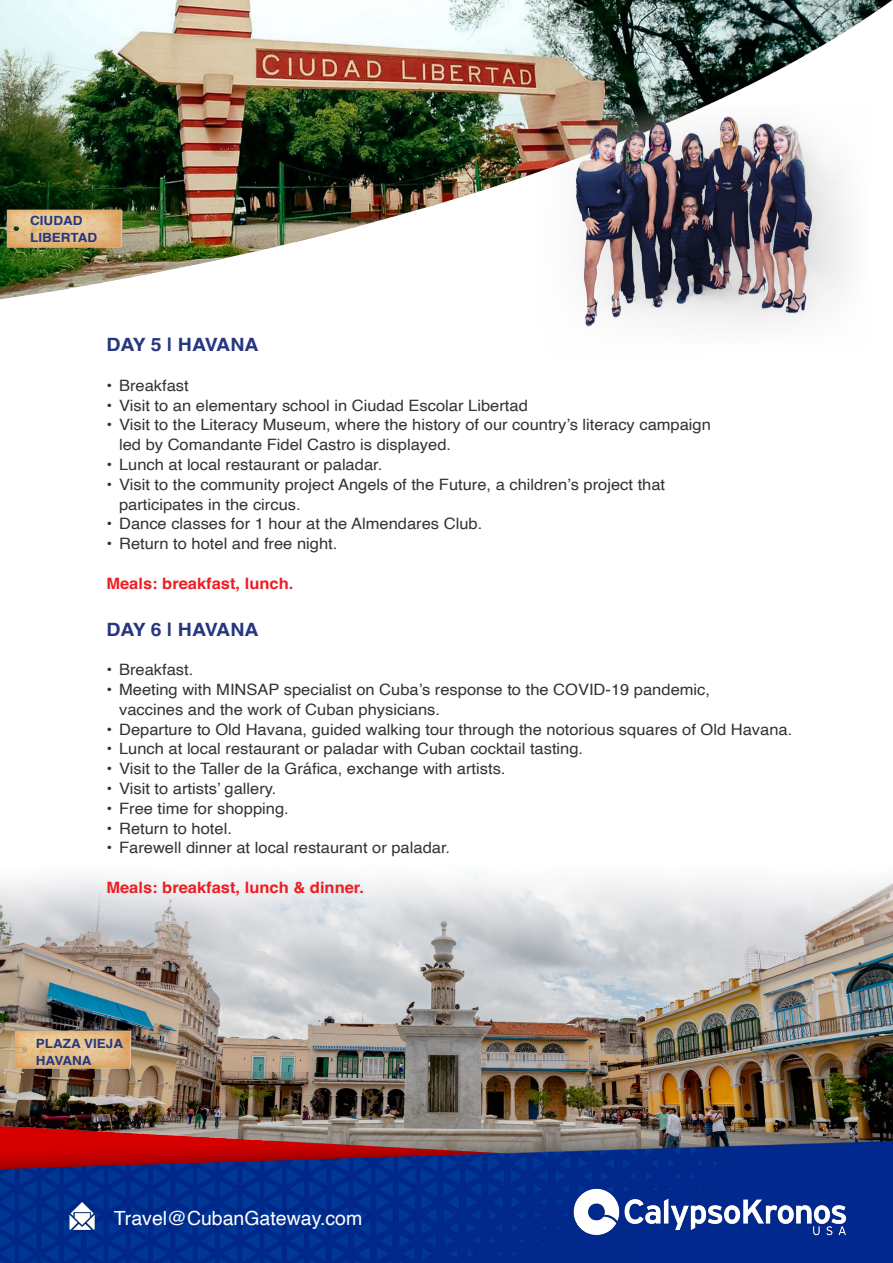
<style>
.page{position:relative;width:893px;height:1263px;background:#fff}
.page>*{position:absolute;margin:0;border:0;box-sizing:border-box;transform-origin:0 0}
.Sub_headline_16{font:19.5px "Helvetica";color:#fff}
.Sub_headline_16-2{font:700 18.3px "Helvetica";color:#26367f;scale:1.06 1}
.Sub_headline_16-3{font:15.6px "Helvetica";color:#323332;scale:1.05 1}
.Sub_headline_16-4{font:700 15.6px "Helvetica";color:#ee1d23;scale:1.05 1}
.Sub_headline_16-5{font:700 12.75px "Helvetica";color:#26367f;scale:1.06 1}
</style>
<div class="page">
<img style="left:0;top:0;width:893px;height:299px">
<img style="left:0;top:872px;width:893px;height:211px">
<img style="left:0;top:1083px;width:893px;height:180px">
<img style="left:0;top:204px;width:133px;height:50px">
<img style="left:503px;top:85px;width:383px;height:242px">
<img style="left:0;top:1025px;width:142px;height:50px">
<img style="left:70px;top:1191px;width:30px;height:40px">
<img style="left:559px;top:1185px;width:301px;height:59px">
<p class="Sub_headline_16-5" style="left:30px;top:213px;width:51px">CIUDAD</p>
<p class="Sub_headline_16-5" style="left:30px;top:229px;width:65px">LIBERTAD</p>
<p class="Sub_headline_16-2" style="left:106px;top:333px;width:145px">DAY 5 | HAVANA</p>
<p class="Sub_headline_16-3" style="left:106px;top:373px;width:80px">• Breakfast</p>
<p class="Sub_headline_16-3" style="left:106px;top:393px;width:403px">• Visit to an elementary school in Ciudad Escolar Libertad</p>
<p class="Sub_headline_16-3" style="left:106px;top:413px;width:577px">• Visit to the Literacy Museum, where the history of our country’s literacy campaign</p>
<p class="Sub_headline_16-3" style="left:119px;top:433px;width:318px">led by Comandante Fidel Castro is displayed.</p>
<p class="Sub_headline_16-3" style="left:106px;top:452px;width:264px">• Lunch at local restaurant or paladar.</p>
<p class="Sub_headline_16-3" style="left:106px;top:472px;width:534px">• Visit to the community project Angels of the Future, a children’s project that</p>
<p class="Sub_headline_16-3" style="left:119px;top:492px;width:174px">participates in the circus.</p>
<p class="Sub_headline_16-3" style="left:106px;top:512px;width:360px">• Dance classes for 1 hour at the Almendares Club.</p>
<p class="Sub_headline_16-3" style="left:106px;top:532px;width:222px">• Return to hotel and free night.</p>
<p class="Sub_headline_16-4" style="left:106px;top:574px;width:180px">Meals: breakfast, lunch.</p>
<p class="Sub_headline_16-2" style="left:106px;top:618px;width:145px">DAY 6 | HAVANA</p>
<p class="Sub_headline_16-3" style="left:106px;top:658px;width:84px">• Breakfast.</p>
<p class="Sub_headline_16-3" style="left:106px;top:677px;width:576px">• Meeting with MINSAP specialist on Cuba’s response to the COVID-19 pandemic,</p>
<p class="Sub_headline_16-3" style="left:119px;top:697px;width:307px">vaccines and the work of Cuban physicians.</p>
<p class="Sub_headline_16-3" style="left:106px;top:717px;width:655px">• Departure to Old Havana, guided walking tour through the notorious squares of Old Havana.</p>
<p class="Sub_headline_16-3" style="left:106px;top:737px;width:456px">• Lunch at local restaurant or paladar with Cuban cocktail tasting.</p>
<p class="Sub_headline_16-3" style="left:106px;top:757px;width:382px">• Visit to the Taller de la Gráfica, exchange with artists.</p>
<p class="Sub_headline_16-3" style="left:106px;top:776px;width:164px">• Visit to artists’ gallery.</p>
<p class="Sub_headline_16-3" style="left:106px;top:796px;width:175px">• Free time for shopping.</p>
<p class="Sub_headline_16-3" style="left:106px;top:816px;width:121px">• Return to hotel.</p>
<p class="Sub_headline_16-3" style="left:106px;top:836px;width:329px">• Farewell dinner at local restaurant or paladar.</p>
<p class="Sub_headline_16-4" style="left:106px;top:878px;width:247px">Meals: breakfast, lunch &amp; dinner.</p>
<p class="Sub_headline_16-5" style="left:36px;top:1036px;width:84px">PLAZA VIEJA</p>
<p class="Sub_headline_16-5" style="left:36px;top:1052px;width:54px">HAVANA</p>
<p class="Sub_headline_16" style="left:114px;top:1203px;width:250px">Travel@CubanGateway.com</p>
</div>
